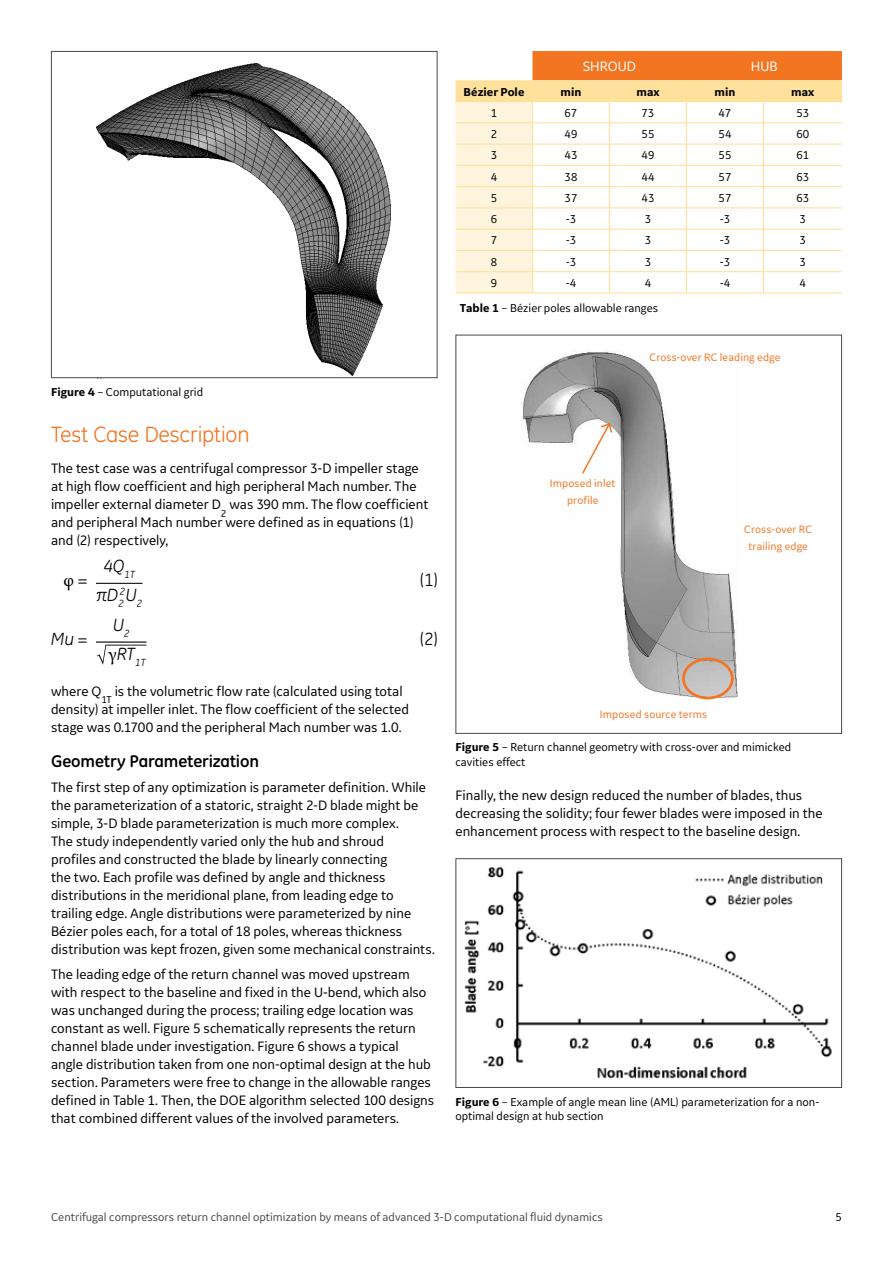
<style>
.page{position:relative;width:893px;height:1263px;background:#fff}
.page>*{position:absolute;margin:0;border:0;box-sizing:border-box;transform-origin:0 0}
.t1{font:22.5px "GE Inspira";letter-spacing:-.01em;color:#f47521}
.t2{font:italic 18px/29.4px "GE Inspira";color:#000}
.t3{font:18px "GE Inspira";color:#000}
.t4{font:18px "Minion Pro";color:#000}
.t5{font:700 17.25px "GE Inspira";letter-spacing:-.005em;color:#000}
.t6{font:14.25px/18px "GE Inspira Sans";color:#000}
.t7{font:14.25px "GE Inspira Sans";letter-spacing:.005em;color:#fff}
.t8{font:12px/14.2px "GE Inspira Sans";color:#000}
.t9{font:12px "GE Inspira Sans";color:#48484a}
.t10{font:700 12px "GE Inspira Sans";color:#000}
.t11{font:11.25px/16.5px "GE Inspira Sans";letter-spacing:.01em;color:#f47521;text-align:center}
.t12{font:10.5px "GE Inspira Sans";color:#000}
.t13{font:italic 10.5px "GE Inspira";color:#000}
.s1{font-weight:700}
.s2{font-family:"GE Inspira";font-style:italic}
.s3{font-size:18px}
.s4{font-family:"Minion Pro";font-style:normal}
</style>
<div class="page">
<hr style="left:96px;top:583px;width:46px;height:1px;background:#000">
<hr style="left:96px;top:642px;width:50px;height:1px;background:#000">
<svg style="left:97px;top:645px;width:49px;height:20px"></svg>
<img style="left:96px;top:63px;width:295px;height:313px">
<div style="left:51px;top:51px;width:386px;height:327px;border:1px solid #48484a"></div>
<img style="left:464px;top:867px;width:368px;height:212px">
<div style="left:455px;top:858px;width:387px;height:230px;border:1px solid #48484a"></div>
<svg style="left:455px;top:51px;width:387px;height:241px"></svg>
<hr style="left:455px;top:292px;width:77px;height:1px;background:#ffe19b">
<hr style="left:532px;top:292px;width:77px;height:1px;background:#ffe19b">
<hr style="left:609px;top:292px;width:77px;height:1px;background:#ffe19b">
<hr style="left:686px;top:292px;width:77px;height:1px;background:#ffe19b">
<hr style="left:763px;top:292px;width:79px;height:1px;background:#ffe19b">
<img style="left:521px;top:351px;width:217px;height:349px">
<div style="left:455px;top:335px;width:387px;height:399px;border:1px solid #48484a"></div>
<div style="left:682px;top:658px;width:52px;height:41px;border:3px solid #f47521;border-radius:50%"></div>
<svg style="left:581px;top:422px;width:32px;height:53px"></svg>
<p class="t7" style="left:583px;top:58px;width:55px">SHROUD</p>
<p class="t7" style="left:751px;top:58px;width:28px">HUB</p>
<p class="t10" style="left:464px;top:84px;width:62px">Bézier Pole</p>
<p class="t10" style="left:560px;top:84px;width:22px">min</p>
<p class="t10" style="left:636px;top:84px;width:25px">max</p>
<p class="t10" style="left:714px;top:84px;width:22px">min</p>
<p class="t10" style="left:791px;top:84px;width:25px">max</p>
<p class="t8" style="left:491px;top:105px;width:8px">1</p>
<p class="t8" style="left:565px;top:105px;width:14px">67</p>
<p class="t8" style="left:642px;top:105px;width:14px">73</p>
<p class="t8" style="left:719px;top:105px;width:14px">47</p>
<p class="t8" style="left:796px;top:105px;width:14px">53</p>
<p class="t8" style="left:491px;top:127px;width:8px">2</p>
<p class="t8" style="left:565px;top:127px;width:14px">49</p>
<p class="t8" style="left:642px;top:127px;width:14px">55</p>
<p class="t8" style="left:719px;top:127px;width:14px">54</p>
<p class="t8" style="left:796px;top:127px;width:14px">60</p>
<p class="t8" style="left:491px;top:148px;width:8px">3</p>
<p class="t8" style="left:565px;top:148px;width:14px">43</p>
<p class="t8" style="left:642px;top:148px;width:14px">49</p>
<p class="t8" style="left:719px;top:148px;width:14px">55</p>
<p class="t8" style="left:796px;top:148px;width:14px">61</p>
<p class="t8" style="left:491px;top:169px;width:8px">4</p>
<p class="t8" style="left:565px;top:169px;width:14px">38</p>
<p class="t8" style="left:642px;top:169px;width:14px">44</p>
<p class="t8" style="left:719px;top:169px;width:14px">57</p>
<p class="t8" style="left:796px;top:169px;width:14px">63</p>
<p class="t8" style="left:491px;top:190px;width:8px">5</p>
<p class="t8" style="left:565px;top:190px;width:14px">37</p>
<p class="t8" style="left:642px;top:190px;width:14px">43</p>
<p class="t8" style="left:719px;top:190px;width:14px">57</p>
<p class="t8" style="left:796px;top:190px;width:14px">63</p>
<p class="t8" style="left:491px;top:212px;width:8px">6</p>
<p class="t8" style="left:566px;top:212px;width:12px">-3</p>
<p class="t8" style="left:645px;top:212px;width:8px">3</p>
<p class="t8" style="left:720px;top:212px;width:12px">-3</p>
<p class="t8" style="left:800px;top:212px;width:8px">3</p>
<p class="t8" style="left:491px;top:233px;width:8px">7</p>
<p class="t8" style="left:566px;top:233px;width:12px">-3</p>
<p class="t8" style="left:645px;top:233px;width:8px">3</p>
<p class="t8" style="left:720px;top:233px;width:12px">-3</p>
<p class="t8" style="left:800px;top:233px;width:8px">3</p>
<p class="t8" style="left:491px;top:254px;width:8px">8</p>
<p class="t8" style="left:566px;top:254px;width:12px">-3</p>
<p class="t8" style="left:645px;top:254px;width:8px">3</p>
<p class="t8" style="left:720px;top:254px;width:12px">-3</p>
<p class="t8" style="left:800px;top:254px;width:8px">3</p>
<p class="t8" style="left:491px;top:275px;width:8px">9</p>
<p class="t8" style="left:566px;top:275px;width:12px">-4</p>
<p class="t8" style="left:645px;top:275px;width:8px">4</p>
<p class="t8" style="left:720px;top:275px;width:12px">-4</p>
<p class="t8" style="left:800px;top:275px;width:8px">4</p>
<p class="t8" style="left:460px;top:301px;width:200px"><span class="s1">Table 1</span> – Bézier poles allowable ranges</p>
<p class="t8" style="left:51px;top:384px;width:154px"><span class="s1">Figure 4</span> – Computational grid</p>
<h1 class="t1" style="left:51px;top:422px;width:200px">Test Case Description</h1>
<p class="t6" style="left:51px;top:459px;width:369px">The test case was a centrifugal compressor 3-D impeller stage at high flow coefficient and high peripheral Mach number. The impeller external diameter D</p>
<p class="t12" style="left:221px;top:507px;width:7px">2</p>
<p class="t6" style="left:51px;top:495px;width:379px;text-indent:178px">was 390 mm. The flow coefficient and peripheral Mach number were defined as in equations (1) and (2) respectively,</p>
<p class="t2" style="left:96px;top:551px;width:41px;text-indent:7px">4Q<sub>1T </sub>πD<sub>2</sub></p>
<p class="t4" style="left:63px;top:569px;width:26px">φ <span class="s2">=</span></p>
<p class="t3" style="left:420px;top:570px;width:19px">(1)</p>
<p class="t13" style="left:120px;top:591px;width:24px">2<span class="s3">U</span>2</p>
<p class="t2" style="left:108px;top:609px;width:39px">U<sub>2 </sub><span class="s4">γ</span>RT<sub>1T</sub></p>
<p class="t2" style="left:51px;top:624px;width:38px">Mu =</p>
<p class="t3" style="left:420px;top:629px;width:19px">(2)</p>
<p class="t6" style="left:51px;top:681px;width:359px;text-indent:64px">is the volumetric flow rate (calculated using total density) at impeller inlet. The flow coefficient of the selected stage was 0.1700 and the peripheral Mach number was 1.0.</p>
<p class="t5" style="left:51px;top:750px;width:210px">Geometry Parameterization</p>
<p class="t6" style="left:51px;top:778px;width:385px">The first step of any optimization is parameter definition. While the parameterization of a statoric, straight 2-D blade might be simple, 3-D blade parameterization is much more complex.<br>The study independently varied only the hub and shroud<br>profiles and constructed the blade by linearly connecting<br>the two. Each profile was defined by angle and thickness distributions in the meridional plane, from leading edge to trailing edge. Angle distributions were parameterized by nine Bézier poles each, for a total of 18 poles, whereas thickness distribution was kept frozen, given some mechanical constraints.</p>
<p class="t6" style="left:51px;top:964px;width:385px">The leading edge of the return channel was moved upstream with respect to the baseline and fixed in the U-bend, which also was unchanged during the process; trailing edge location was constant as well. Figure 5 schematically represents the return channel blade under investigation. Figure 6 shows a typical angle distribution taken from one non-optimal design at the hub section. Parameters were free to change in the allowable ranges defined in Table 1. Then, the DOE algorithm selected 100 designs that combined different values of the involved parameters.</p>
<p class="t6" style="left:51px;top:681px;width:52px">where Q</p>
<p class="t12" style="left:101px;top:693px;width:12px">1T</p>
<p class="t11" style="left:650px;top:349px;width:132px">Cross-over RC leading edge</p>
<p class="t11" style="left:550px;top:475px;width:67px">Imposed inlet profile</p>
<p class="t11" style="left:744px;top:521px;width:69px">Cross-over RC trailing edge</p>
<p class="t11" style="left:600px;top:705px;width:109px">Imposed source terms</p>
<p class="t8" style="left:455px;top:740px;width:337px"><span class="s1">Figure 5</span> – Return channel geometry with cross-over and mimicked cavities effect</p>
<p class="t6" style="left:455px;top:786px;width:369px">Finally, the new design reduced the number of blades, thus decreasing the solidity; four fewer blades were imposed in the enhancement process with respect to the baseline design.</p>
<p class="t8" style="left:455px;top:1094px;width:365px"><span class="s1">Figure 6</span> – Example of angle mean line (AML) parameterization for a non&shy;optimal design at hub section</p>
<p class="t9" style="left:51px;top:1210px;width:553px">Centrifugal compressors return channel optimization by means of advanced 3-D computational fluid dynamics</p>
<p class="t8" style="left:836px;top:1210px;width:8px">5</p>
</div>
